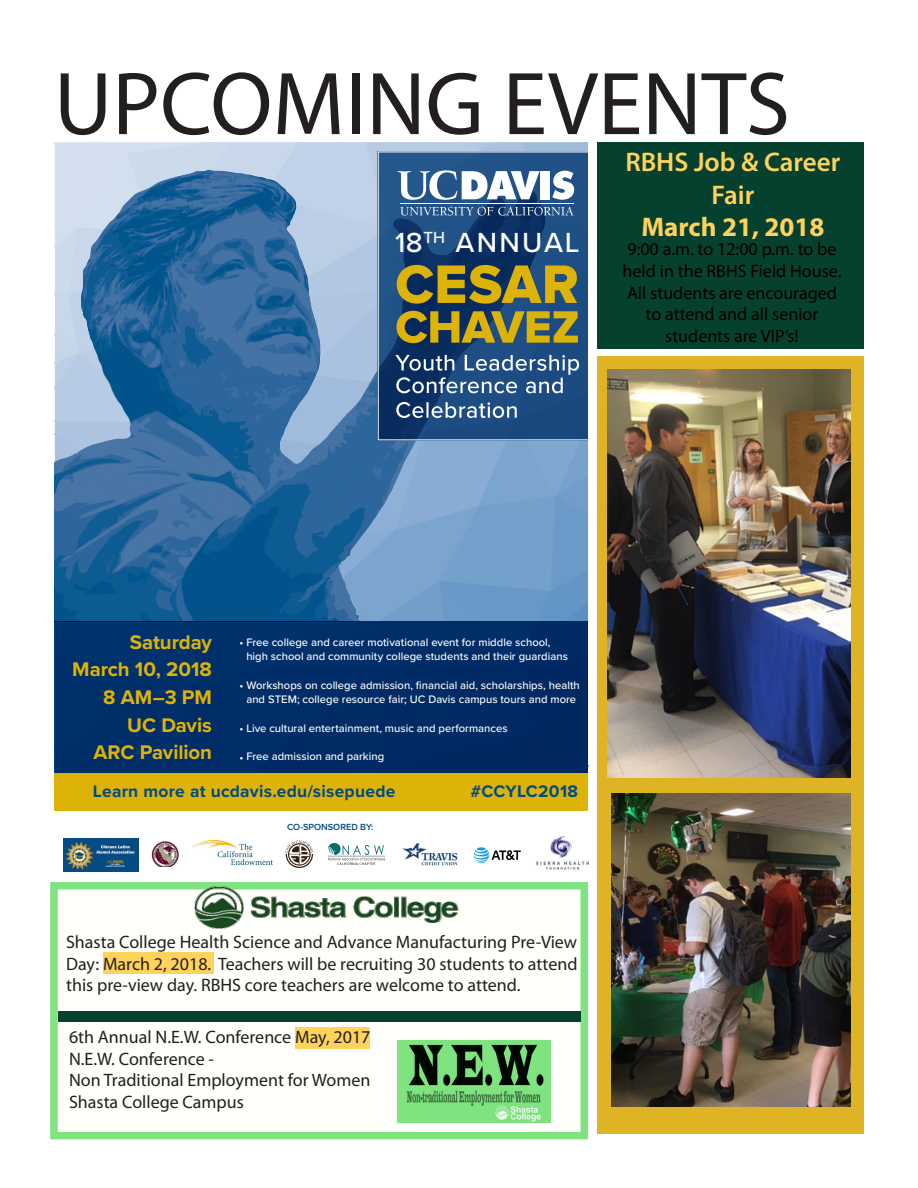
<style>
.page{position:relative;width:918px;height:1188px;background:#fff}
.page>*{position:absolute;margin:0;border:0;box-sizing:border-box;transform-origin:0 0}
.t1{font:90px "Myriad Pro";color:#231f20}
.t2{font:500 28.65px "Proxima Nova";letter-spacing:.07em;color:#fff}
.t3{font:600 27px/32.4px "Myriad Pro";color:#fed25b;text-align:center}
.t4{font:700 27px "Myriad Pro";color:#fed25b}
.t5{font:700 20.4px/27.6px "Proxima Nova";letter-spacing:-.005em;color:#deb308;text-align:right}
.t6{font:18px/21.6px "Myriad Pro";color:#231f20;text-align:justify}
.t7{font:18px/21.6px "Myriad Pro";color:#000;text-align:center}
.t8{font:700 17.4px "Proxima Nova";letter-spacing:.015em;color:#004b84}
.t9{font:500 11.25px/14.2px "Proxima Nova";color:#fff}
.t10{font:600 9.15px "Proxima Nova";color:#004b84}
</style>
<div class="page">
<div style="left:597px;top:142px;width:267px;height:207px;background:#06402e"></div>
<div style="left:54px;top:886px;width:530px;height:250px;background:#fffffb"></div>
<div style="left:50px;top:882px;width:538px;height:257px;border:8px solid #7fe380"></div>
<div style="left:597px;top:356px;width:267px;height:778px;background:#deb424"></div>
<svg style="left:55px;top:142px;width:534px;height:625px;background:#5989b5"></svg>
<svg style="left:378px;top:151px;width:210px;height:289px;background:#556f7f"></svg>
<div style="left:54px;top:621px;width:534px;height:152px;background:#002d67"></div>
<div style="left:54px;top:773px;width:534px;height:37px;background:#deb308"></div>
<img style="left:536px;top:836px;width:52px;height:34px">
<img style="left:473px;top:847px;width:48px;height:16px">
<img style="left:151px;top:841px;width:28px;height:26px">
<img style="left:329px;top:843px;width:56px;height:22px">
<img style="left:193px;top:841px;width:79px;height:24px">
<img style="left:402px;top:843px;width:56px;height:22px">
<svg style="left:285px;top:840px;width:28px;height:28px"></svg>
<img style="left:63px;top:838px;width:76px;height:33px">
<img style="left:611px;top:794px;width:239px;height:313px">
<img style="left:608px;top:369px;width:242px;height:409px">
<img style="left:398px;top:1040px;width:153px;height:82px">
<img style="left:195px;top:887px;width:265px;height:42px">
<div style="left:58px;top:1011px;width:522px;height:11px;background:#06402e"></div>
<div style="left:295px;top:1027px;width:75px;height:22px;background:#fed25b"></div>
<div style="left:104px;top:952px;width:110px;height:22px;background:#fed25b"></div>
<p class="t1" style="left:54px;top:48px;width:738px">UPCOMING EVENTS</p>
<p class="t2" style="left:395px;top:221px;width:186px">18<sup>TH</sup> ANNUAL</p>
<p class="t3" style="left:625px;top:146px;width:217px">RBHS Job &amp; Career<br>Fair</p>
<p class="t4" style="left:641px;top:210px;width:185px">March 21, 2018</p>
<p class="t7" style="left:623px;top:238px;width:220px">9:00 a.m. to 12:00 p.m. to be held in the RBHS Field House.<br>All students are encouraged to attend and all senior students are VIP’s!</p>
<p class="t5" style="left:72px;top:628px;width:141px">Saturday<br>March 10, 2018<br>8 AM–3 PM<br>UC Davis<br>ARC Pavilion</p>
<p class="t9" style="left:246px;top:634px;width:323px;text-indent:-7px">• Free college and career motivational event for middle school, high school and community college students and their guardians</p>
<p class="t9" style="left:239px;top:677px;width:342px;text-align:center">• Workshops on college admission, financial aid, scholarships, health and STEM; college resource fair; UC Davis campus tours and more</p>
<p class="t9" style="left:239px;top:720px;width:270px">• Live cultural entertainment, music and performances</p>
<p class="t9" style="left:239px;top:749px;width:146px">• Free admission and parking</p>
<p class="t8" style="left:93px;top:778px;width:304px">Learn more at ucdavis.edu/sisepuede</p>
<p class="t8" style="left:470px;top:778px;width:109px">#CCYLC2018</p>
<p class="t10" style="left:287px;top:820px;width:88px">CO-SPONSORED BY:</p>
<p class="t6" style="left:66px;top:931px;width:513px">Shasta College Health Science and Advance Manufacturing Pre-View Day: March 2, 2018. Teachers will be recruiting 30 students to attend this pre-view day. RBHS core teachers are welcome to attend.</p>
<p class="t6" style="left:69px;top:1026px;width:303px">6th Annual N.E.W. Conference May, 2017</p>
<p class="t6" style="left:69px;top:1048px;width:147px">N.E.W. Conference -</p>
<p class="t6" style="left:69px;top:1069px;width:303px">Non Traditional Employment for Women</p>
<p class="t6" style="left:69px;top:1091px;width:176px">Shasta College Campus</p>
</div>
